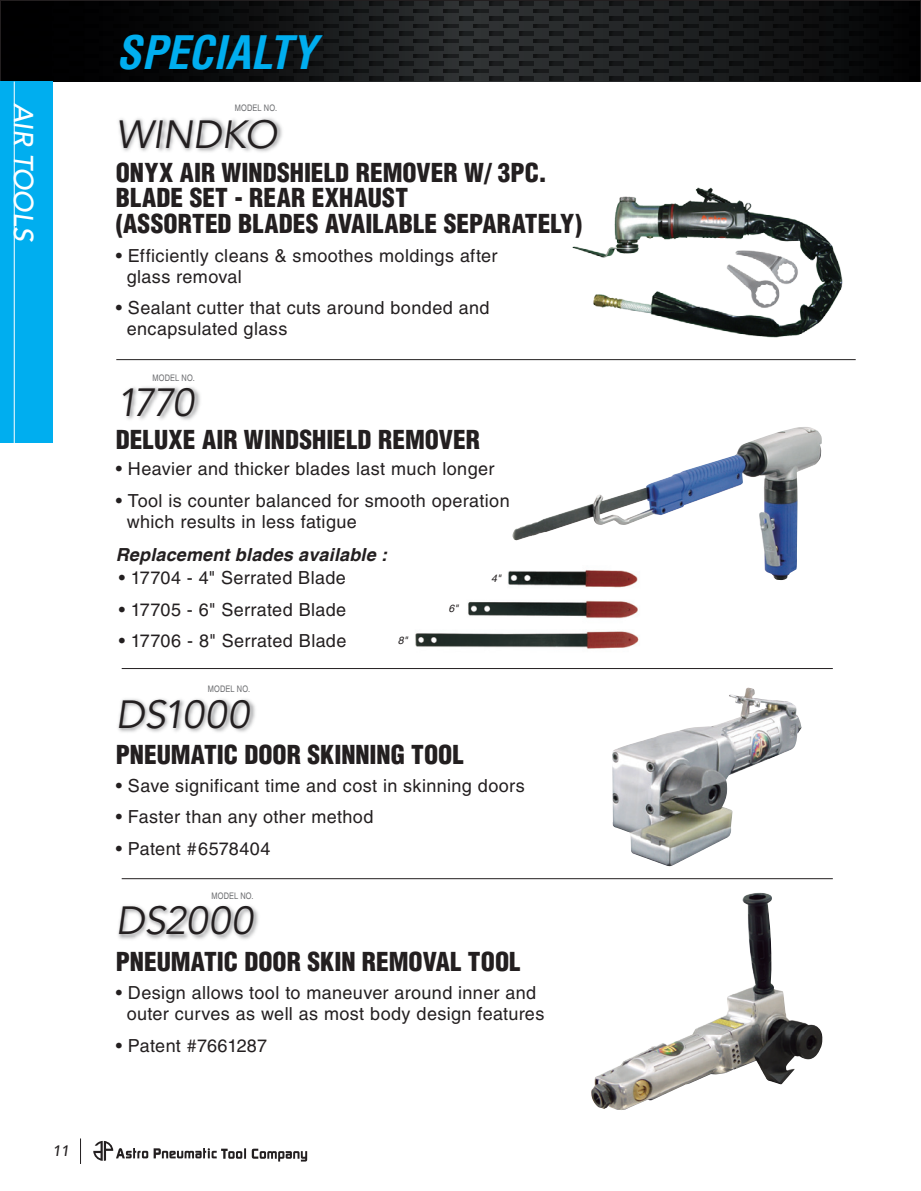
<style>
.page{position:relative;width:921px;height:1191px;background:#fff}
.page>*{position:absolute;margin:0;border:0;box-sizing:border-box;transform-origin:0 0}
.t1{font:italic 700 condensed 45px "Helvetica";color:#00aeef}
.t2{font:italic 39px "Avenir LT Std";letter-spacing:-.015em;color:#231f20}
.t3{font:italic 500 27px "Avenir LT Std";color:#fff}
.t4{font:900 condensed 25.5px/25.5px "Helvetica";color:#231f20}
.t5{font:18px/21px "Helvetica";letter-spacing:.02em;color:#231f20}
.t6{font:italic 700 18px "Helvetica";letter-spacing:.01em;color:#231f20}
.t7{font:italic 500 15px "Avenir LT Std";color:#231f20}
.t8{font:italic 10.5px "Helvetica";color:#231f20}
.t9{font:condensed 9px "Helvetica";letter-spacing:.025em;color:#6c6d70}
</style>
<div class="page">
<svg style="left:0;top:0;width:921px;height:82px;background:#191819"></svg>
<svg style="left:1px;top:2px;width:918px;height:80px;background:#131415"></svg>
<div style="left:1px;top:82px;width:52px;height:361px;background:#00aeef"></div>
<svg style="left:80px;top:1138px;width:1px;height:26px"></svg>
<svg style="left:93px;top:1141px;width:55px;height:20px"></svg>
<svg style="left:154px;top:1148px;width:92px;height:11px"></svg>
<svg style="left:252px;top:1149px;width:55px;height:13px"></svg>
<hr style="left:14px;top:82px;width:1px;height:361px;background:#fff">
<hr style="left:0;top:82px;width:1px;height:361px;background:#00aeef">
<img style="left:572px;top:187px;width:271px;height:151px">
<hr style="left:122px;top:668px;width:711px;height:1px;background:#231f20">
<hr style="left:122px;top:878px;width:711px;height:1px;background:#231f20">
<hr style="left:116px;top:359px;width:740px;height:1px;background:#231f20">
<img style="left:612px;top:688px;width:190px;height:179px">
<img style="left:118px;top:699px;width:137px;height:33px">
<img style="left:512px;top:427px;width:310px;height:153px">
<div style="left:612px;top:566px;width:39px;height:86px;background:#fff"></div>
<img style="left:415px;top:566px;width:224px;height:83px">
<img style="left:123px;top:387px;width:77px;height:33px">
<img style="left:118px;top:118px;width:164px;height:34px">
<img style="left:591px;top:893px;width:232px;height:217px">
<img style="left:118px;top:905px;width:140px;height:34px">
<p class="t3" style="left:39px;top:103px;width:140px;rotate:90deg">AIR TOOLS</p>
<p class="t7" style="left:53px;top:1143px;width:18px">11</p>
<p class="t1" style="left:116px;top:23px;width:202px">SPECIALTY</p>
<p class="t9" style="left:235px;top:103px;width:44px">MODEL NO.</p>
<p class="t2" style="left:116px;top:112px;width:163px">WINDKO</p>
<p class="t4" style="left:116px;top:159px;width:468px">ONYX AIR WINDSHIELD REMOVER W/ 3PC.<br>BLADE SET - REAR EXHAUST<br>(ASSORTED BLADES AVAILABLE SEPARATELY)</p>
<p class="t5" style="left:127px;top:245px;width:372px;text-indent:-11px">• Efficiently cleans &amp; smoothes moldings after glass removal</p>
<p class="t5" style="left:127px;top:297px;width:364px;text-indent:-11px">• Sealant cutter that cuts around bonded and encapsulated glass</p>
<p class="t9" style="left:152px;top:372px;width:44px">MODEL NO.</p>
<p class="t2" style="left:116px;top:380px;width:80px">1770</p>
<p class="t4" style="left:116px;top:427px;width:366px">DELUXE AIR WINDSHIELD REMOVER</p>
<p class="t5" style="left:116px;top:458px;width:380px">• Heavier and thicker blades last much longer</p>
<p class="t5" style="left:127px;top:490px;width:385px;text-indent:-11px">• Tool is counter balanced for smooth operation which results in less fatigue</p>
<p class="t6" style="left:116px;top:544px;width:273px">Replacement blades available :</p>
<p class="t5" style="left:119px;top:568px;width:229px">• 17704 - 4" Serrated Blade</p>
<p class="t5" style="left:119px;top:599px;width:229px">• 17705 - 6" Serrated Blade</p>
<p class="t5" style="left:119px;top:631px;width:229px">• 17706 - 8" Serrated Blade</p>
<p class="t8" style="left:398px;top:634px;width:11px">8"</p>
<p class="t9" style="left:208px;top:683px;width:44px">MODEL NO.</p>
<p class="t2" style="left:116px;top:692px;width:135px">DS1000</p>
<p class="t8" style="left:449px;top:602px;width:11px">6"</p>
<p class="t4" style="left:116px;top:742px;width:350px">PNEUMATIC DOOR SKINNING TOOL</p>
<p class="t8" style="left:491px;top:572px;width:11px">4"</p>
<p class="t5" style="left:116px;top:775px;width:410px">• Save significant time and cost in skinning doors</p>
<p class="t5" style="left:116px;top:807px;width:259px">• Faster than any other method</p>
<p class="t5" style="left:116px;top:838px;width:156px">• Patent #6578404</p>
<p class="t9" style="left:211px;top:890px;width:44px">MODEL NO.</p>
<p class="t2" style="left:116px;top:898px;width:139px">DS2000</p>
<p class="t4" style="left:116px;top:949px;width:406px">PNEUMATIC DOOR SKIN REMOVAL TOOL</p>
<p class="t5" style="left:127px;top:982px;width:419px;text-indent:-11px">• Design allows tool to maneuver around inner and outer curves as well as most body design features</p>
<p class="t5" style="left:116px;top:1035px;width:153px">• Patent #7661287</p>
</div>
